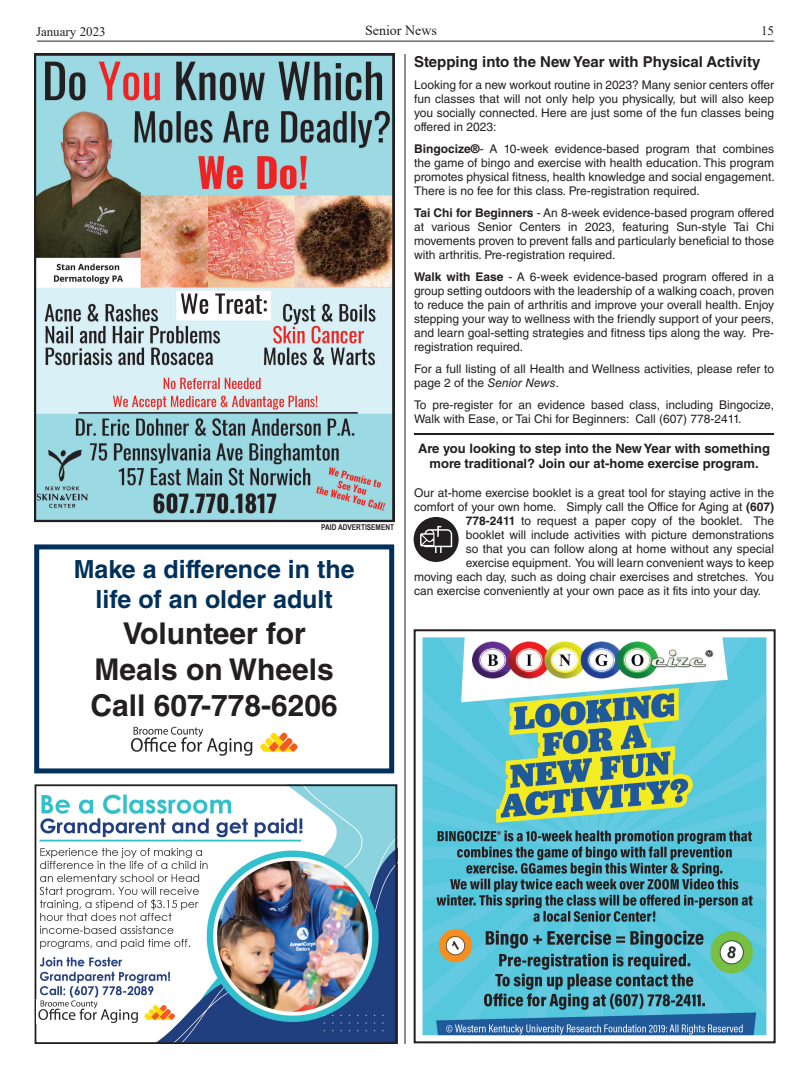
<style>
.page{position:relative;width:810px;height:1080px;background:#fff}
.page>*{position:absolute;margin:0;border:0;box-sizing:border-box;transform-origin:0 0}
.body{font:700 30px "Helvetica LT Std";color:#231f20}
.body-2{font:700 25px/30px "Helvetica LT Std";color:#00315a;text-align:center}
.body-3{font:700 15px "Helvetica LT Std";color:#231f20}
.t1{font:14px "Times New Roman";color:#231f20}
.body-4{font:700 13px/15px "Helvetica LT Std";color:#231f20;text-align:center}
.t2{font:13px "Times New Roman";color:#231f20}
.body-5{font:12px/14px "Helvetica LT Std";color:#231f20;text-align:justify}
.t3{font:700 8px "Arial Narrow";color:#231f20}
.s1{font-weight:700}
.s2{font-style:italic}
</style>
<div class="page">
<hr style="left:37px;top:41px;width:737px;height:1px;background:#231f20">
<hr style="left:405px;top:54px;width:1px;height:990px;background:#231f20">
<img style="left:37px;top:57px;width:354px;height:462px">
<div style="left:34px;top:54px;width:360px;height:468px;border:2px solid #231f20"></div>
<img style="left:39px;top:787px;width:355px;height:254px">
<div style="left:35px;top:784px;width:362px;height:260px;border:2px solid #231f20"></div>
<img style="left:37px;top:999px;width:139px;height:25px">
<div style="left:414px;top:517px;width:45px;height:45px;background:#231f20;border-radius:50%"></div>
<svg style="left:420px;top:526px;width:32px;height:27px"></svg>
<hr style="left:414px;top:433px;width:360px;height:2px;background:#231f20">
<img style="left:422px;top:637px;width:345px;height:399px">
<div style="left:414px;top:629px;width:362px;height:414px;border:2px solid #231f20"></div>
<div style="left:34px;top:544px;width:360px;height:229px;border:5px solid #00315a"></div>
<img style="left:130px;top:726px;width:168px;height:30px">
<p class="t2" style="left:36px;top:23px;width:71px">January 2023</p>
<p class="t1" style="left:365px;top:20px;width:73px">Senior News</p>
<p class="t2" style="left:761px;top:21px;width:14px">15</p>
<p class="t3" style="left:321px;top:521px;width:74px">PAID ADVERTISEMENT</p>
<p class="body-2" style="left:74px;top:554px;width:282px">Make a difference in the life of an older adult</p>
<p class="body" style="left:123px;top:615px;width:184px">Volunteer for</p>
<p class="body" style="left:95px;top:651px;width:241px">Meals on Wheels</p>
<p class="body" style="left:91px;top:687px;width:249px">Call 607-778-6206</p>
<p class="body-3" style="left:414px;top:53px;width:348px">Stepping into the New Year with Physical Activity</p>
<p class="body-5" style="left:414px;top:78px;width:362px">Looking for a new workout routine in 2023? Many senior centers offer fun classes that will not only help you physically, but will also keep you socially connected. Here are just some of the fun classes being offered in 2023:</p>
<p class="body-5" style="left:414px;top:142px;width:362px"><span class="s1">Bingocize®</span>- A 10-week evidence-based program that combines the game of bingo and exercise with health education. This program promotes physical fitness, health knowledge and social engagement.<br>There is no fee for this class. Pre-registration required.</p>
<p class="body-5" style="left:414px;top:206px;width:362px"><span class="s1">Tai Chi for Beginners</span> - An 8-week evidence-based program offered at various Senior Centers in 2023, featuring Sun-style Tai Chi movements proven to prevent falls and particularly beneficial to those with arthritis. Pre-registration required.</p>
<p class="body-5" style="left:414px;top:270px;width:362px"><span class="s1">Walk with Ease</span> - A 6-week evidence-based program offered in a group setting outdoors with the leadership of a walking coach, proven to reduce the pain of arthritis and improve your overall health. Enjoy stepping your way to wellness with the friendly support of your peers, and learn goal-setting strategies and fitness tips along the way. Pre&shy;registration required.</p>
<p class="body-5" style="left:414px;top:362px;width:362px">For a full listing of all Health and Wellness activities, please refer to page 2 of the <span class="s2">Senior News</span>.</p>
<p class="body-5" style="left:414px;top:398px;width:362px;line-height:14.4px">To pre-register for an evidence based class, including Bingocize,<br>Walk with Ease, or Tai Chi for Beginners: Call (607) 778-2411.</p>
<p class="body-4" style="left:418px;top:441px;width:354px">Are you looking to step into the New Year with something more traditional? Join our at-home exercise program.</p>
<p class="body-5" style="left:414px;top:486px;width:362px">Our at-home exercise booklet is a great tool for staying active in the</p>
<p class="body-5" style="left:414px;top:500px;width:362px">comfort of your own home. Simply call the Office for Aging at <span class="s1">(607)</span></p>
<p class="body-5" style="left:466px;top:514px;width:310px"><span class="s1">778-2411</span> to request a paper copy of the booklet. The</p>
<p class="body-5" style="left:466px;top:528px;width:310px">booklet will include activities with picture demonstrations</p>
<p class="body-5" style="left:466px;top:542px;width:310px">so that you can follow along at home without any special</p>
<p class="body-5" style="left:466px;top:556px;width:310px">exercise equipment. You will learn convenient ways to keep</p>
<p class="body-5" style="left:414px;top:570px;width:362px">moving each day, such as doing chair exercises and stretches. You</p>
<p class="body-5" style="left:414px;top:584px;width:349px">can exercise conveniently at your own pace as it fits into your day.</p>
</div>
